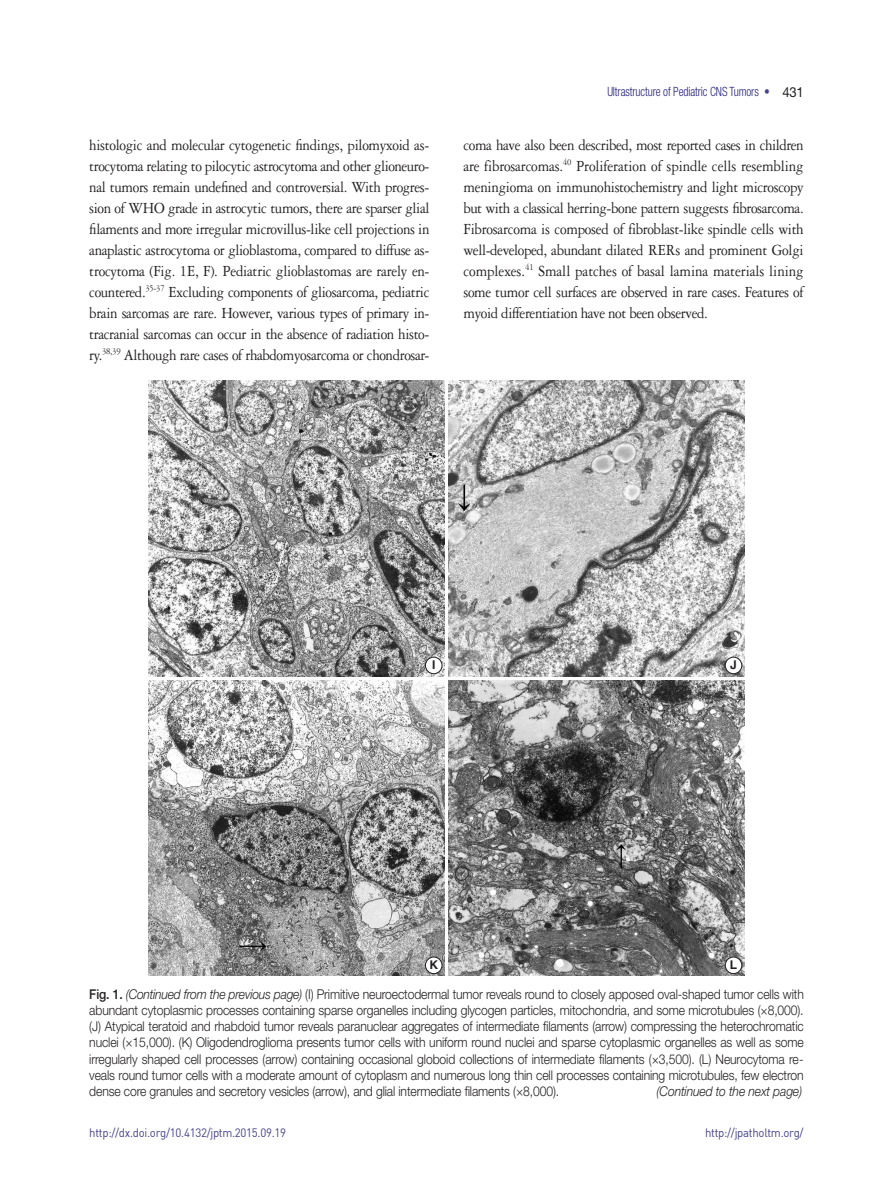
<style>
.page{position:relative;width:893px;height:1191px;background:#fff}
.page>*{position:absolute;margin:0;border:0;box-sizing:border-box;transform-origin:0 0}
.본문{font:16.5px/21px "Garamond 3 LT Std";letter-spacing:-.025em;color:#231f20;text-align:justify;scale:.9 1}
.그림제목{font:300 13.5px/16.2px "Helvetica Neue LT Std";letter-spacing:-.01em;color:#231f20;text-align:justify;scale:.9 1}
.그림제목-2{font:italic 300 13.5px "Helvetica Neue LT Std";letter-spacing:-.01em;color:#231f20;scale:.9 1}
.t1{font:300 condensed 12.75px "Helvetica Neue LT Std";letter-spacing:-.01em;color:#26237b;scale:.9 1}
.t2{font:12px "Dinreg";letter-spacing:-.025em;color:#45428b;scale:.95 1}
.t3{font:700 12px "Helvetica LT Std";color:#231f20}
.s1{color:#45428b}
.s2{font-weight:400;font-stretch:normal;font-size:13.8px;color:#231f20}
.s3{font-weight:500}
.s4{font-style:italic}
</style>
<div class="page">
<img style="left:149px;top:380px;width:295px;height:296px">
<img style="left:149px;top:680px;width:295px;height:296px">
<img style="left:449px;top:380px;width:295px;height:296px">
<img style="left:449px;top:680px;width:295px;height:296px">
<div style="left:425px;top:657px;width:17px;height:16px;background:#fff;border-radius:50%"></div>
<div style="left:425px;top:657px;width:17px;height:17px;border:1px solid #231f20;border-radius:50%"></div>
<div style="left:425px;top:957px;width:17px;height:16px;background:#fff;border-radius:50%"></div>
<div style="left:425px;top:956px;width:17px;height:17px;border:1px solid #231f20;border-radius:50%"></div>
<div style="left:725px;top:657px;width:17px;height:16px;background:#fff;border-radius:50%"></div>
<div style="left:725px;top:657px;width:17px;height:17px;border:1px solid #231f20;border-radius:50%"></div>
<div style="left:725px;top:957px;width:17px;height:16px;background:#fff;border-radius:50%"></div>
<div style="left:725px;top:956px;width:17px;height:17px;border:1px solid #231f20;border-radius:50%"></div>
<p class="t1" style="left:607px;top:84px;width:220px">Ultrastructure of Pediatric CNS Tumors <span class="s1">•</span> <span class="s2">431</span></p>
<p class="본문" style="left:89px;top:134px;width:380px">histologic and molecular cytogenetic findings, pilomyxoid as&shy;trocytoma relating to pilocytic astrocytoma and other glioneuro&shy;nal tumors remain undefined and controversial. With progres&shy;sion of WHO grade in astrocytic tumors, there are sparser glial filaments and more irregular microvillus-like cell projections in anaplastic astrocytoma or glioblastoma, compared to diffuse as&shy;trocytoma (Fig. 1E, F). Pediatric glioblastomas are rarely en&shy;countered.<sup>35-37</sup> Excluding components of gliosarcoma, pediatric brain sarcomas are rare. However, various types of primary in&shy;tracranial sarcomas can occur in the absence of radiation histo&shy;ry.<sup>38,39</sup> Although rare cases of rhabdomyosarcoma or chondrosar-</p>
<p class="본문" style="left:463px;top:134px;width:379px">coma have also been described, most reported cases in children are fibrosarcomas.<sup>40</sup> Proliferation of spindle cells resembling meningioma on immunohistochemistry and light microscopy but with a classical herring-bone pattern suggests fibrosarcoma.<br>Fibrosarcoma is composed of fibroblast-like spindle cells with well-developed, abundant dilated RERs and prominent Golgi complexes.<sup>41</sup> Small patches of basal lamina materials lining some tumor cell surfaces are observed in rare cases. Features of myoid differentiation have not been observed.</p>
<p class="t3" style="left:432px;top:658px;width:5px">I</p>
<p class="t3" style="left:730px;top:658px;width:8px">J</p>
<p class="t3" style="left:730px;top:957px;width:9px">L</p>
<p class="그림제목" style="left:89px;top:985px;width:795px"><span class="s3">Fig. 1.</span> <span class="s4">(Continued from the previous page)</span> (I) Primitive neuroectodermal tumor reveals round to closely apposed oval-shaped tumor cells with abundant cytoplasmic processes containing sparse organelles including glycogen particles, mitochondria, and some microtubules (×8,000). (J) Atypical teratoid and rhabdoid tumor reveals paranuclear aggregates of intermediate filaments (arrow) compressing the heterochromatic nuclei (×15,000). (K) Oligodendroglioma presents tumor cells with uniform round nuclei and sparse cytoplasmic organelles as well as some irregularly shaped cell processes (arrow) containing occasional globoid collections of intermediate filaments (×3,500). (L) Neurocytoma re&shy;veals round tumor cells with a moderate amount of cytoplasm and numerous long thin cell processes containing microtubules, few electron dense core granules and secretory vesicles (arrow), and glial intermediate filaments (×8,000).</p>
<p class="t3" style="left:429px;top:957px;width:10px">K</p>
<p class="그림제목-2" style="left:657px;top:1083px;width:163px">(Continued to the next page)</p>
<p class="t2" style="left:89px;top:1125px;width:209px">http://dx.doi.org/10.4132/jptm.2015.09.19</p>
<p class="t2" style="left:705px;top:1125px;width:105px">http://jpatholtm.org/</p>
</div>
